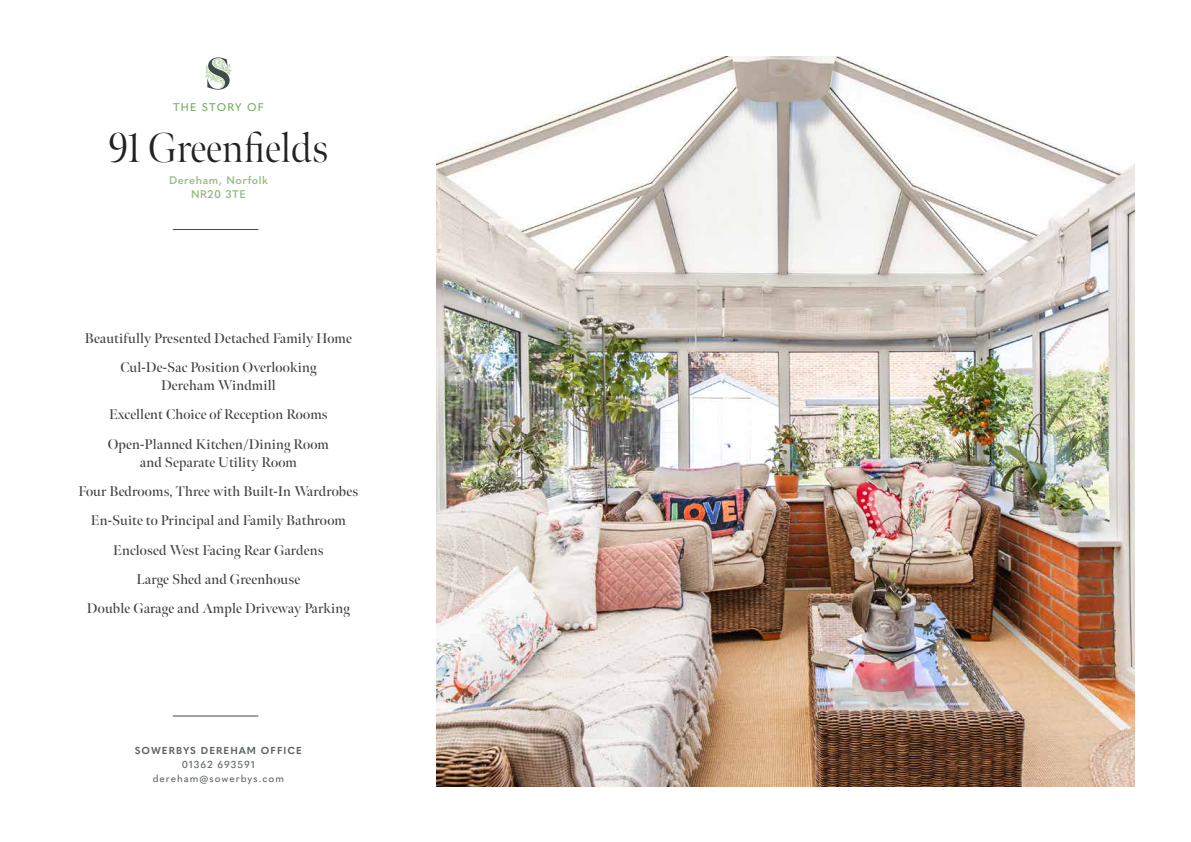
<style>
.page{position:relative;width:1191px;height:842px;background:#fff}
.page>*{position:absolute;margin:0;border:0;box-sizing:border-box;transform-origin:0 0}
.t1{font:300 41.5px "Meno Banner";color:#222223}
.t2{font:600 14px/29.3px "Meno Banner";letter-spacing:.01em;color:#434141;text-align:center}
.t3{font:600 11px/14px "Quasimoda";letter-spacing:.05em;color:#96ba81;text-align:center}
.t4{font:500 11px "Quasimoda";letter-spacing:.1em;color:#76aa62}
.t5{font:500 10px/14px "Quasimoda";letter-spacing:.1em;color:#5e6662;text-align:center}
.t6{font:700 10px "Quasimoda";letter-spacing:.1em;color:#5e6662}
</style>
<div class="page">
<img style="left:437px;top:57px;width:697px;height:729px">
<hr style="left:173px;top:715px;width:85px;height:1px;background:#3e4b47">
<hr style="left:173px;top:229px;width:85px;height:1px;background:#3e4b47">
<svg style="left:205px;top:57px;width:27px;height:33px"></svg>
<p class="t4" style="left:173px;top:99px;width:92px">THE STORY OF</p>
<h1 class="t1" style="left:108px;top:123px;width:221px">91 Greenfields</h1>
<p class="t3" style="left:169px;top:172px;width:100px">Dereham, Norfolk<br>NR20 3TE</p>
<p class="t2" style="left:85px;top:323px;width:269px">Beautifully Presented Detached Family Home<br>Cul-De-Sac Position Overlooking</p>
<p class="t2" style="left:108px;top:371px;width:223px">Dereham Windmill<br>Excellent Choice of Reception Rooms<br>Open-Planned Kitchen/Dining Room</p>
<p class="t2" style="left:79px;top:447px;width:281px">and Separate Utility Room<br>Four Bedrooms, Three with Built-In Wardrobes En-Suite to Principal and Family Bathroom Enclosed West Facing Rear Gardens<br>Large Shed and Greenhouse<br>Double Garage and Ample Driveway Parking</p>
<p class="t6" style="left:135px;top:743px;width:169px">SOWERBYS DEREHAM OFFICE</p>
<p class="t5" style="left:153px;top:757px;width:133px">01362 693591 dereham@sowerbys.com</p>
</div>
